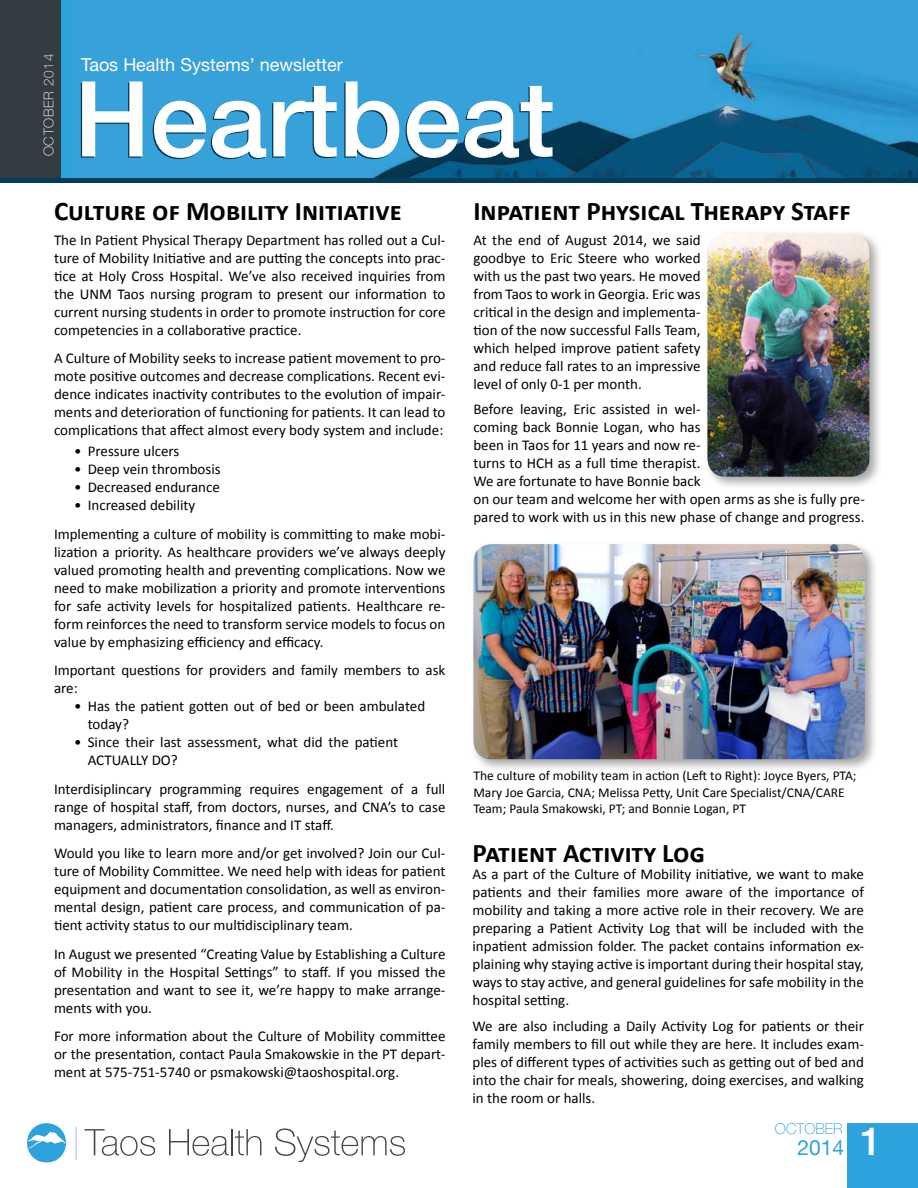
<style>
.page{position:relative;width:918px;height:1188px;background:#fff}
.page>*{position:absolute;margin:0;border:0;box-sizing:border-box;transform-origin:0 0}
.t1{font:500 105px "Helvetica Neue LT Std";color:#fff}
.t2{font:700 27px "Calibri";color:#000}
.t3{font:21px "Helvetica Neue LT Std";color:#2da2dc}
.t4{font:18px "Helvetica Neue LT Std";color:#fff}
.t5{font:15px/18px "Calibri";color:#000;text-align:justify}
.t6{font:100 15px "Helvetica Neue LT Std";color:#2da2dc}
.t7{font:13.5px/16.5px "Calibri";color:#000}
.t8{font:100 13.5px "Helvetica Neue LT Std";letter-spacing:.05em;color:#fff}
.s1{font-weight:500;font-size:39px;color:#fff}
</style>
<div class="page">
<div style="left:0;top:0;width:918px;height:183px;background:#2ca3db"></div>
<img style="left:74px;top:2px;width:844px;height:176px">
<div style="left:0;top:0;width:60px;height:183px;background:#333c42"></div>
<div style="left:847px;top:1123px;width:71px;height:65px;background:#2da2dc"></div>
<div style="left:0;top:178px;width:918px;height:5px;background:#043d5c"></div>
<svg style="left:85px;top:1129px;width:70px;height:27px"></svg>
<svg style="left:169px;top:1129px;width:60px;height:27px"></svg>
<hr style="left:231px;top:1129px;width:2px;height:26px;background:#464547">
<svg style="left:235px;top:1129px;width:26px;height:27px"></svg>
<svg style="left:275px;top:1128px;width:130px;height:34px"></svg>
<svg style="left:27px;top:1123px;width:39px;height:40px"></svg>
<hr style="left:75px;top:1127px;width:2px;height:33px;background:#bad7f1">
<div style="left:470px;top:540px;width:408px;height:233px;background:#000;opacity:.35"></div>
<img style="left:473px;top:544px;width:392px;height:215px">
<div style="left:704px;top:230px;width:179px;height:260px;background:#000;opacity:.35"></div>
<img style="left:707px;top:234px;width:162px;height:243px">
<p class="t8" style="left:41px;top:156px;width:104px;rotate:-90deg">OCTOBER 2014</p>
<p class="t4" style="left:81px;top:54px;width:263px">Taos Health Systems’ newsletter</p>
<h1 class="t1" style="left:74px;top:57px;width:482px">Heartbeat</h1>
<h2 class="t2" style="left:54px;top:193px;width:349px">Culture of Mobility Initiative</h2>
<p class="t5" style="left:54px;top:231px;width:393px">The In Patient Physical Therapy Department has rolled out a Cul&shy;ture of Mobility Initiative and are putting the concepts into prac&shy;tice at Holy Cross Hospital. We’ve also received inquiries from the UNM Taos nursing program to present our information to current nursing students in order to promote instruction for core competencies in a collaborative practice.</p>
<p class="t5" style="left:54px;top:350px;width:393px">A Culture of Mobility seeks to increase patient movement to pro&shy;mote positive outcomes and decrease complications. Recent evi&shy;dence indicates inactivity contributes to the evolution of impair&shy;ments and deterioration of functioning for patients. It can lead to complications that affect almost every body system and include:</p>
<p class="t5" style="left:74px;top:443px;width:107px">• Pressure ulcers</p>
<p class="t5" style="left:74px;top:461px;width:148px">• Deep vein thrombosis</p>
<p class="t5" style="left:74px;top:479px;width:147px">• Decreased endurance</p>
<p class="t5" style="left:54px;top:491px;width:393px;line-height:28.5px;text-indent:20px">• Increased debility<br>Implementing a culture of mobility is committing to make mobi-</p>
<p class="t5" style="left:54px;top:543px;width:393px">lization a priority. As healthcare providers we’ve always deeply valued promoting health and preventing complications. Now we need to make mobilization a priority and promote interventions for safe activity levels for hospitalized patients. Healthcare re&shy;form reinforces the need to transform service models to focus on value by emphasizing efficiency and efficacy.</p>
<p class="t5" style="left:54px;top:662px;width:393px">Important questions for providers and family members to ask are:</p>
<p class="t5" style="left:88px;top:698px;width:339px;text-indent:-14px">• Has the patient gotten out of bed or been ambulated today?</p>
<p class="t5" style="left:88px;top:734px;width:312px;text-indent:-14px">• Since their last assessment, what did the patient<br>ACTUALLY DO?</p>
<p class="t5" style="left:54px;top:780px;width:393px">Interdisiplincary programming requires engagement of a full range of hospital staff, from doctors, nurses, and CNA’s to case managers, administrators, finance and IT staff.</p>
<p class="t5" style="left:54px;top:845px;width:393px">Would you like to learn more and/or get involved? Join our Cul&shy;ture of Mobility Committee. We need help with ideas for patient equipment and documentation consolidation, as well as environ&shy;mental design, patient care process, and communication of pa&shy;tient activity status to our multidisciplinary team.</p>
<p class="t5" style="left:54px;top:945px;width:393px">In August we presented “Creating Value by Establishing a Culture of Mobility in the Hospital Settings” to staff. If you missed the presentation and want to see it, we’re happy to make arrange&shy;ments with you.</p>
<p class="t5" style="left:54px;top:1028px;width:393px">For more information about the Culture of Mobility committee or the presentation, contact Paula Smakowskie in the PT depart&shy;ment at 575-751-5740 or psmakowski@taoshospital.org.</p>
<h2 class="t2" style="left:473px;top:193px;width:379px">Inpatient Physical Therapy Staff</h2>
<p class="t5" style="left:473px;top:231px;width:229px">At the end of August 2014, we said goodbye to Eric Steere who worked with us the past two years. He moved from Taos to work in Georgia. Eric was critical in the design and implementa&shy;tion of the now successful Falls Team, which helped improve patient safety and reduce fall rates to an impressive level of only 0-1 per month.</p>
<p class="t5" style="left:473px;top:400px;width:393px;text-align:left">Before leaving, Eric assisted in wel-<br>coming back Bonnie Logan, who has<br>been in Taos for 11 years and now re-<br>turns to HCH as a full time therapist.<br>We are fortunate to have Bonnie back<br>on our team and welcome her with open arms as she is fully pre&shy;pared to work with us in this new phase of change and progress.</p>
<p class="t7" style="left:473px;top:768px;width:385px">The culture of mobility team in action (Left to Right): Joyce Byers, PTA;<br>Mary Joe Garcia, CNA; Melissa Petty, Unit Care Specialist/CNA/CARE<br>Team; Paula Smakowski, PT; and Bonnie Logan, PT</p>
<h2 class="t2" style="left:472px;top:836px;width:234px">Patient Activity Log</h2>
<p class="t5" style="left:472px;top:865px;width:393px">As a part of the Culture of Mobility initiative, we want to make patients and their families more aware of the importance of mobility and taking a more active role in their recovery. We are preparing a Patient Activity Log that will be included with the inpatient admission folder. The packet contains information ex&shy;plaining why staying active is important during their hospital stay, ways to stay active, and general guidelines for safe mobility in the hospital setting.</p>
<p class="t5" style="left:472px;top:1017px;width:393px">We are also including a Daily Activity Log for patients or their family members to fill out while they are here. It includes exam&shy;ples of different types of activities such as getting out of bed and into the chair for meals, showering, doing exercises, and walking in the room or halls.</p>
<p class="t6" style="left:775px;top:1120px;width:22px">OCTOBER</p>
<h3 class="t3" style="left:797px;top:1135px;width:86px">2014 <span class="s1">1</span></h3>
</div>
